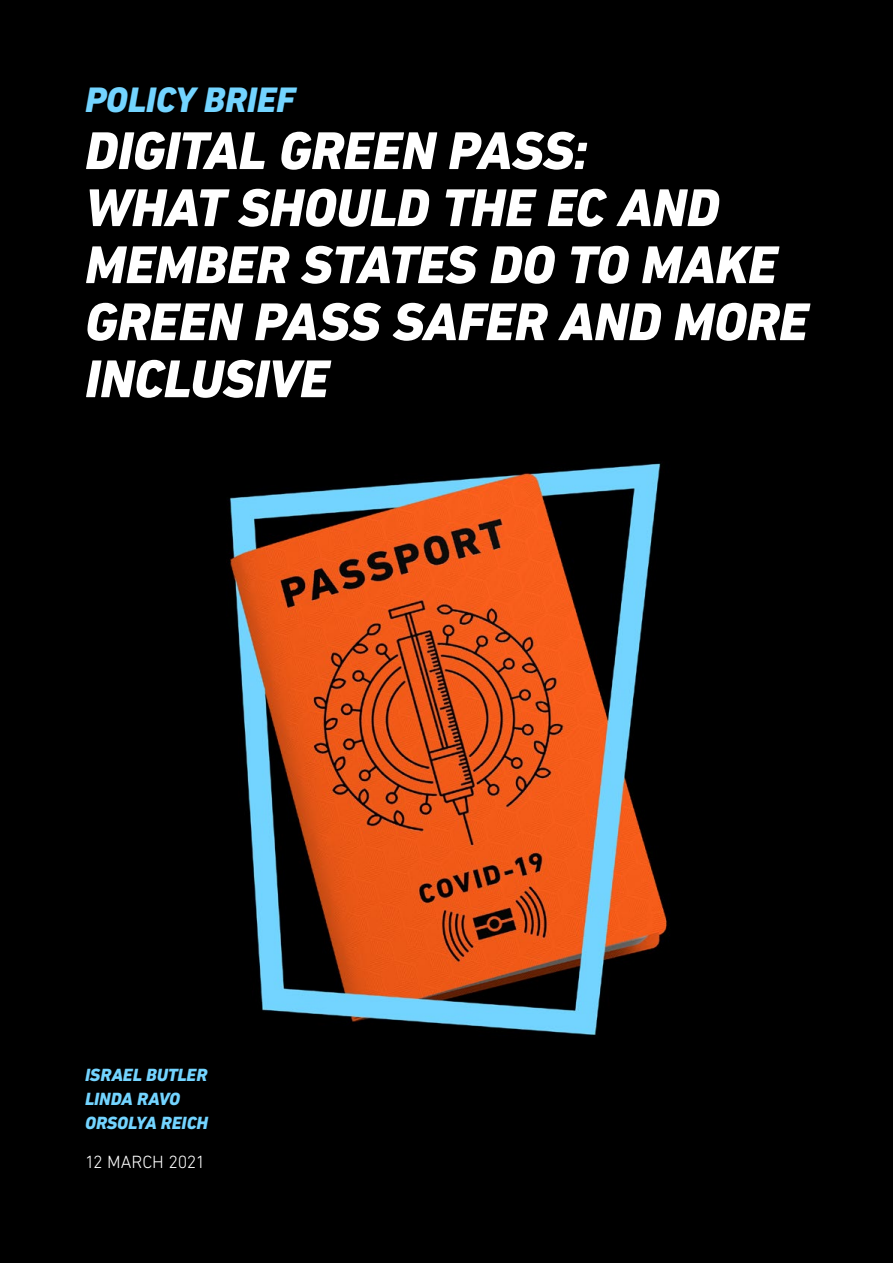
<style>
.page{position:relative;width:893px;height:1263px;background:#000}
.page>*{position:absolute;margin:0;border:0;box-sizing:border-box;transform-origin:0 0}
.t1{font:italic 800 54px/57px "DIN Next LT Pro";letter-spacing:-.01em;color:#fff}
.t2{font:italic 800 36px "DIN Next LT Pro";color:#73d4ff}
.t3{font:italic 800 18px/24px "DIN Next LT Pro";letter-spacing:-.005em;color:#73d4ff}
.t4{font:300 18px "DIN Next LT Pro";letter-spacing:-.01em;color:#fff}
</style>
<div class="page">
<img style="left:229px;top:462px;width:439px;height:574px">
<p class="t2" style="left:85px;top:79px;width:212px">POLICY BRIEF</p>
<p class="t1" style="left:85px;top:122px;width:724px">DIGITAL GREEN PASS:<br>WHAT SHOULD THE EC AND<br>MEMBER STATES DO TO MAKE<br>GREEN PASS SAFER AND MORE<br>INCLUSIVE</p>
<p class="t3" style="left:85px;top:1063px;width:125px">ISRAEL BUTLER<br>LINDA RAVO<br>ORSOLYA REICH</p>
<p class="t4" style="left:85px;top:1152px;width:122px">12 MARCH 2021</p>
</div>
